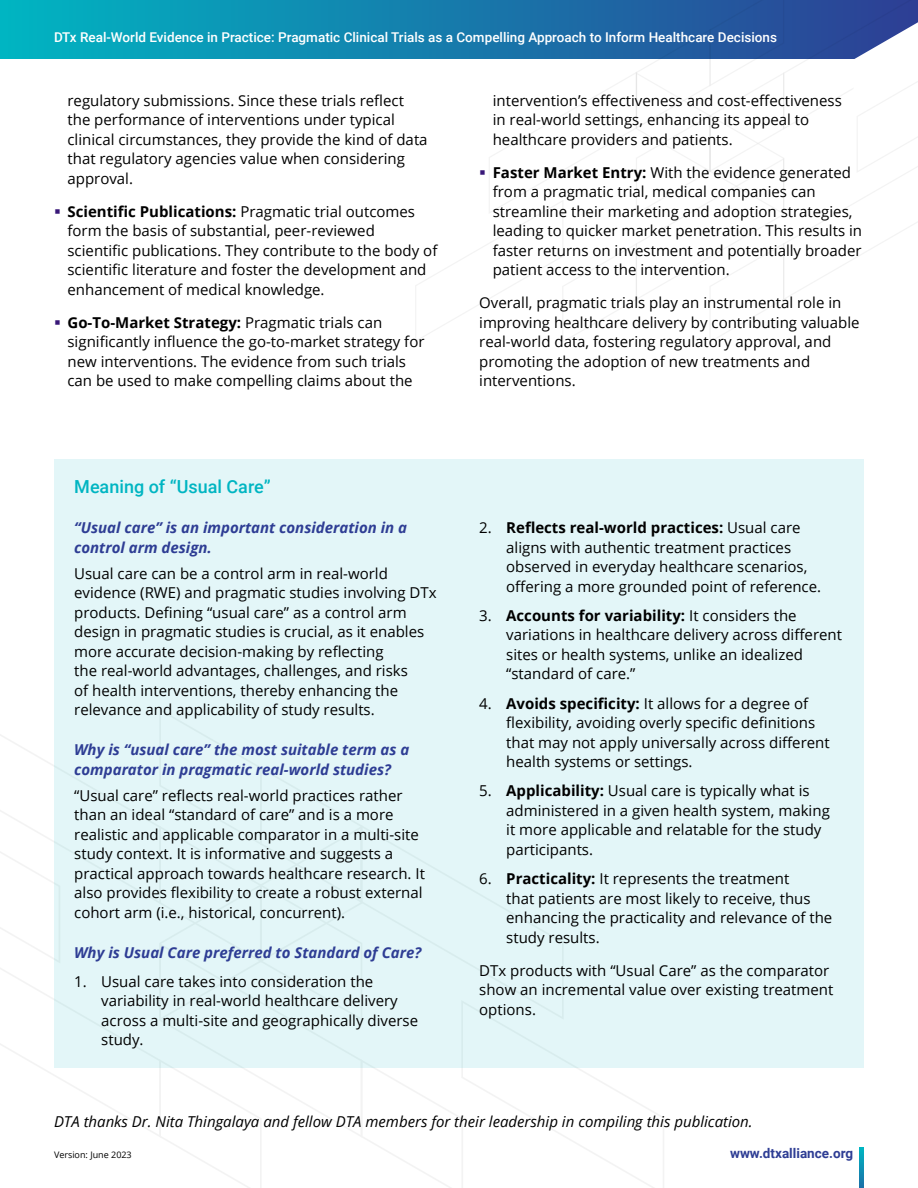
<style>
.page{position:relative;width:918px;height:1188px;background:#fff}
.page>*{position:absolute;margin:0;border:0;box-sizing:border-box;transform-origin:0 0}
.t1{font:500 18px "Roboto";color:#00b5c2}
.t2{font:15px/19.5px "Open Sans";color:#000}
.t3{font:italic 700 15px/19.5px "Open Sans";color:#2e3d94}
.t4{font:italic 15px "Open Sans";color:#000}
.t5{font:500 13.5px "Roboto";color:#fff}
.t6{font:700 13.5px "Roboto";color:#2e3d94}
.t7{font:9px "Open Sans";color:#000}
.s1{font-weight:700}
</style>
<div class="page">
<svg style="left:0;top:0;width:415px;height:58px;background:#0a9ab7"></svg>
<svg style="left:0;top:734px;width:664px;height:454px"></svg>
<svg style="left:860px;top:1148px;width:3px;height:40px"></svg>
<div style="left:54px;top:459px;width:810px;height:609px;background:#e3f6f8"></div>
<svg style="left:415px;top:0;width:503px;height:342px"></svg>
<p class="t5" style="left:54px;top:27px;width:725px">DTx Real-World Evidence in Practice: Pragmatic Clinical Trials as a Compelling Approach to Inform Healthcare Decisions</p>
<p class="t2" style="left:68px;top:90px;width:362px">regulatory submissions. Since these trials reflect the performance of interventions under typical clinical circumstances, they provide the kind of data that regulatory agencies value when considering approval.</p>
<p class="t2" style="left:68px;top:201px;width:371px"><span class="s1">Scientific Publications:</span> Pragmatic trial outcomes form the basis of substantial, peer-reviewed scientific publications. They contribute to the body of scientific literature and foster the development and enhancement of medical knowledge.</p>
<p class="t2" style="left:68px;top:312px;width:359px"><span class="s1">Go-To-Market Strategy:</span> Pragmatic trials can significantly influence the go-to-market strategy for new interventions. The evidence from such trials can be used to make compelling claims about the</p>
<p class="t1" style="left:74px;top:474px;width:198px">Meaning of “Usual Care”</p>
<p class="t3" style="left:74px;top:518px;width:334px">“Usual care” is an important consideration in a control arm design.</p>
<p class="t2" style="left:74px;top:563px;width:364px">Usual care can be a control arm in real-world evidence (RWE) and pragmatic studies involving DTx products. Defining “usual care” as a control arm design in pragmatic studies is crucial, as it enables more accurate decision-making by reflecting<br>the real-world advantages, challenges, and risks<br>of health interventions, thereby enhancing the relevance and applicability of study results.</p>
<p class="t3" style="left:74px;top:740px;width:337px">Why is “usual care” the most suitable term as a comparator in pragmatic real-world studies?</p>
<p class="t2" style="left:74px;top:785px;width:352px">“Usual care” reflects real-world practices rather than an ideal “standard of care” and is a more realistic and applicable comparator in a multi-site study context. It is informative and suggests a practical approach towards healthcare research. It also provides flexibility to create a robust external cohort arm (i.e., historical, concurrent).</p>
<p class="t3" style="left:74px;top:942px;width:349px">Why is Usual Care preferred to Standard of Care?</p>
<p class="t2" style="left:101px;top:971px;width:318px;text-indent:-27px">1. Usual care takes into consideration the variability in real-world healthcare delivery across a multi-site and geographically diverse study.</p>
<p class="t2" style="left:493px;top:90px;width:351px">intervention’s effectiveness and cost-effectiveness in real-world settings, enhancing its appeal to healthcare providers and patients.</p>
<p class="t2" style="left:493px;top:162px;width:371px"><span class="s1">Faster Market Entry:</span> With the evidence generated from a pragmatic trial, medical companies can streamline their marketing and adoption strategies, leading to quicker market penetration. This results in faster returns on investment and potentially broader patient access to the intervention.</p>
<p class="t2" style="left:479px;top:293px;width:382px">Overall, pragmatic trials play an instrumental role in improving healthcare delivery by contributing valuable real-world data, fostering regulatory approval, and promoting the adoption of new treatments and interventions.</p>
<p class="t2" style="left:506px;top:518px;width:316px;text-indent:-27px">2. <span class="s1">Reflects real-world practices:</span> Usual care aligns with authentic treatment practices observed in everyday healthcare scenarios, offering a more grounded point of reference.</p>
<p class="t2" style="left:506px;top:605px;width:337px;text-indent:-27px">3. <span class="s1">Accounts for variability:</span> It considers the variations in healthcare delivery across different sites or health systems, unlike an idealized “standard of care.”</p>
<p class="t2" style="left:506px;top:693px;width:325px;text-indent:-27px">4. <span class="s1">Avoids specificity:</span> It allows for a degree of flexibility, avoiding overly specific definitions that may not apply universally across different health systems or settings.</p>
<p class="t2" style="left:506px;top:781px;width:325px;text-indent:-27px">5. <span class="s1">Applicability:</span> Usual care is typically what is administered in a given health system, making it more applicable and relatable for the study participants.</p>
<p class="t2" style="left:506px;top:869px;width:328px;text-indent:-27px">6. <span class="s1">Practicality:</span> It represents the treatment<br>that patients are most likely to receive, thus enhancing the practicality and relevance of the study results.</p>
<p class="t2" style="left:479px;top:960px;width:356px">DTx products with “Usual Care” as the comparator show an incremental value over existing treatment options.</p>
<p class="t4" style="left:54px;top:1112px;width:700px">DTA thanks Dr. Nita Thingalaya and fellow DTA members for their leadership in compiling this publication.</p>
<p class="t7" style="left:54px;top:1148px;width:79px">Version: June 2023</p>
<p class="t6" style="left:730px;top:1143px;width:125px">www.dtxalliance.org</p>
</div>
